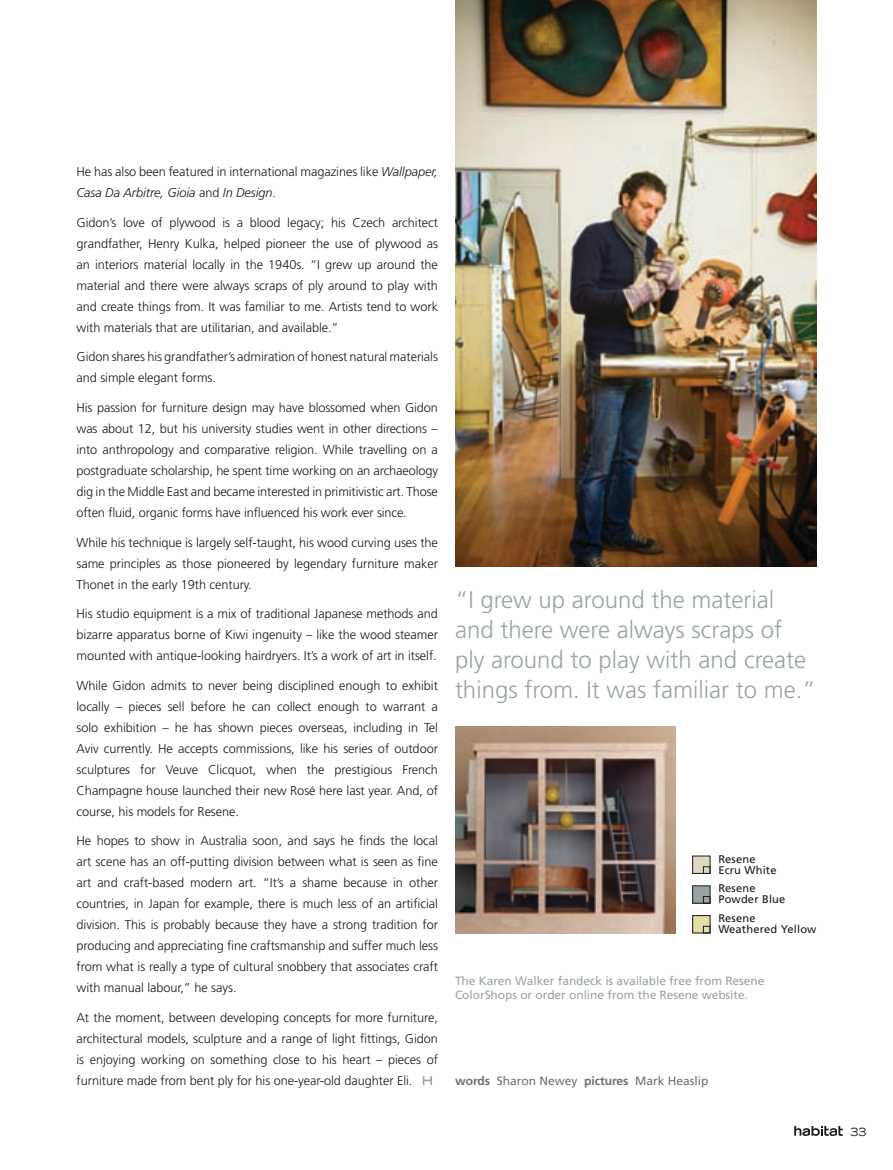
<style>
.page{position:relative;width:893px;height:1170px;background:#fff}
.page>*{position:absolute;margin:0;border:0;box-sizing:border-box;transform-origin:0 0}
.t1{font:300 24px/30px "Frutiger";color:#99a3a5}
.t2{font:300 12.75px/21px "Frutiger";letter-spacing:-.005em;color:#1a1a19;text-align:justify}
.t3{font:12px/14.2px "Frutiger";letter-spacing:-.005em;color:#99a3a5}
.t4{font:12px "Frutiger";color:#6f7070}
.t5{font:expanded 11.25px "Trade Gothic LH";color:#1a1a19}
.t6{font:11.1px/11.1px "Frutiger";letter-spacing:.015em;color:#1a1a19}
.s1{font-style:italic}
.s2{font-weight:700}
</style>
<div class="page">
<img style="left:455px;top:726px;width:220px;height:207px">
<img style="left:455px;top:0;width:361px;height:566px">
<svg style="left:423px;top:1076px;width:9px;height:8px"></svg>
<div style="left:693px;top:856px;width:17px;height:17px;background:#dfd7c6"></div>
<div style="left:692px;top:855px;width:18px;height:18px;border:1px solid #1a1a19"></div>
<div style="left:703px;top:866px;width:7px;height:7px;border:1px solid #1a1a19"></div>
<div style="left:693px;top:885px;width:17px;height:18px;background:#99a3a5"></div>
<div style="left:692px;top:885px;width:18px;height:18px;border:1px solid #1a1a19"></div>
<div style="left:703px;top:896px;width:7px;height:7px;border:1px solid #1a1a19"></div>
<div style="left:693px;top:915px;width:17px;height:17px;background:#e3dca3"></div>
<div style="left:692px;top:915px;width:18px;height:18px;border:1px solid #1a1a19"></div>
<div style="left:703px;top:926px;width:7px;height:7px;border:1px solid #1a1a19"></div>
<svg style="left:794px;top:1125px;width:49px;height:10px"></svg>
<p class="t2" style="left:77px;top:162px;width:363px">He has also been featured in international magazines like <span class="s1">Wallpaper,<br>Casa Da Arbitre, Gioia</span> and <span class="s1">In Design</span>.</p>
<p class="t2" style="left:77px;top:212px;width:363px">Gidon’s love of plywood is a blood legacy; his Czech architect grandfather, Henry Kulka, helped pioneer the use of plywood as an interiors material locally in the 1940s. “I grew up around the material and there were always scraps of ply around to play with and create things from. It was familiar to me. Artists tend to work with materials that are utilitarian, and available.”</p>
<p class="t2" style="left:77px;top:347px;width:363px">Gidon shares his grandfather’s admiration of honest natural materials and simple elegant forms.</p>
<p class="t2" style="left:77px;top:397px;width:363px">His passion for furniture design may have blossomed when Gidon was about 12, but his university studies went in other directions – into anthropology and comparative religion. While travelling on a postgraduate scholarship, he spent time working on an archaeology dig in the Middle East and became interested in primitivistic art. Those often fluid, organic forms have influenced his work ever since.</p>
<p class="t2" style="left:77px;top:532px;width:363px">While his technique is largely self-taught, his wood curving uses the same principles as those pioneered by legendary furniture maker Thonet in the early 19th century.</p>
<p class="t2" style="left:77px;top:603px;width:363px">His studio equipment is a mix of traditional Japanese methods and bizarre apparatus borne of Kiwi ingenuity – like the wood steamer mounted with antique-looking hairdryers. It’s a work of art in itself.</p>
<p class="t2" style="left:77px;top:675px;width:363px">While Gidon admits to never being disciplined enough to exhibit locally – pieces sell before he can collect enough to warrant a solo exhibition – he has shown pieces overseas, including in Tel Aviv currently. He accepts commissions, like his series of outdoor sculptures for Veuve Clicquot, when the prestigious French Champagne house launched their new Rosé here last year. And, of course, his models for Resene.</p>
<p class="t2" style="left:77px;top:830px;width:363px">He hopes to show in Australia soon, and says he finds the local art scene has an off-putting division between what is seen as fine art and craft-based modern art. “It’s a shame because in other countries, in Japan for example, there is much less of an artificial division. This is probably because they have a strong tradition for producing and appreciating fine craftsmanship and suffer much less from what is really a type of cultural snobbery that associates craft with manual labour,” he says.</p>
<p class="t2" style="left:77px;top:1007px;width:363px">At the moment, between developing concepts for more furniture, architectural models, sculpture and a range of light fittings, Gidon is enjoying working on something close to his heart – pieces of furniture made from bent ply for his one-year-old daughter Eli.</p>
<h1 class="t1" style="left:455px;top:585px;width:362px">“I grew up around the material and there were always scraps of ply around to play with and create things from. It was familiar to me.”</h1>
<p class="t6" style="left:718px;top:853px;width:60px">Resene<br>Ecru White</p>
<p class="t6" style="left:718px;top:882px;width:69px">Resene<br>Powder Blue</p>
<p class="t6" style="left:718px;top:912px;width:100px">Resene<br>Weathered Yellow</p>
<p class="t3" style="left:455px;top:973px;width:311px">The Karen Walker fandeck is available free from Resene<br>ColorShops or order online from the Resene website.</p>
<p class="t4" style="left:455px;top:1073px;width:255px"><span class="s2">words</span> Sharon Newey <span class="s2">pictures</span> Mark Heaslip</p>
<p class="t5" style="left:850px;top:1124px;width:18px">33</p>
</div>
